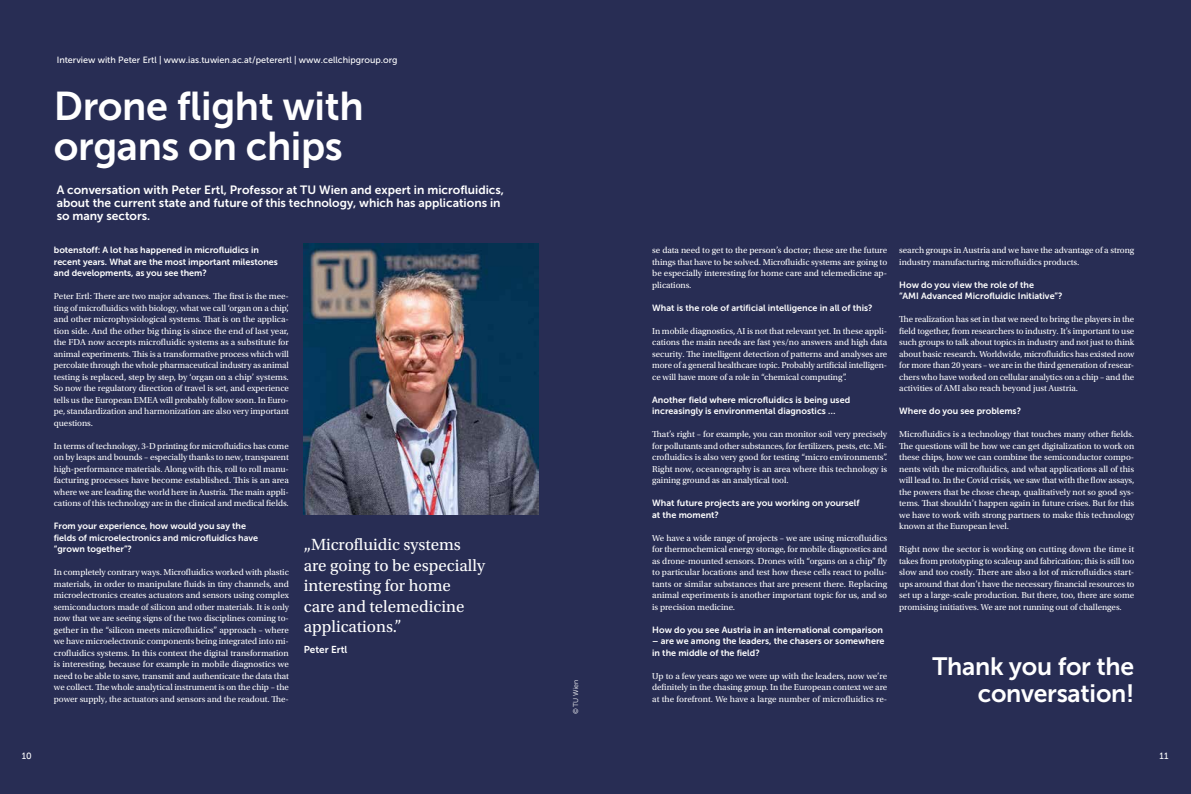
<style>
.page{position:relative;width:1191px;height:794px;background:#282d54}
.page>*{position:absolute;margin:0;border:0;box-sizing:border-box;transform-origin:0 0}
.t1{font:40px/40px "Museo Sans 700";letter-spacing:-.01em;color:#fff}
.t2{font:25px/27px "Museo Sans 700";letter-spacing:-.01em;color:#fff;text-align:right}
.t3{font:17px/20.4px "Utopia Std";color:#fff}
.t4{font:12px/13px "Museo Sans 700";color:#fff}
.t5{font:10px "Museo Sans 700";color:#fff}
.t6{font:9px/11.5px "Utopia Std";letter-spacing:-.005em;color:#fff;text-align:justify}
.t7{font:9px/11.5px "Museo Sans 700";color:#fff}
.t8{font:9px "Museo Sans 500";color:#fff}
.t9{font:7px "Museo Sans 300";color:#fff}
</style>
<div class="page">
<img style="left:304px;top:244px;width:235px;height:270px">
<p class="t8" style="left:57px;top:55px;width:342px">Interview with Peter Ertl | www.ias.tuwien.ac.at/peterertl | www.cellchipgroup.org</p>
<h1 class="t1" style="left:54px;top:86px;width:311px">Drone flight with organs on chips</h1>
<h3 class="t4" style="left:57px;top:184px;width:449px">A conversation with Peter Ertl, Professor at TU Wien and expert in microfluidics, about the current state and future of this technology, which has applications in so many sectors.</h3>
<p class="t7" style="left:54px;top:244px;width:225px">botenstoff: A lot has happened in microfluidics in recent years. What are the most important milestones and developments, as you see them?</p>
<p class="t6" style="left:54px;top:290px;width:237px">Peter Ertl: There are two major advances. The first is the mee&shy;ting of microfluidics with biology, what we call ‘organ on a chip’, and other microphysiological systems. That is on the applica&shy;tion side. And the other big thing is since the end of last year, the FDA now accepts microfluidic systems as a substitute for animal experiments. This is a transformative process which will percolate through the whole pharmaceutical industry as animal testing is replaced, step by step, by ‘organ on a chip’ systems.<br>So now the regulatory direction of travel is set, and experience tells us the European EMEA will probably follow soon. In Euro&shy;pe, standardization and harmonization are also very important questions.</p>
<p class="t6" style="left:54px;top:440px;width:236px">In terms of technology, 3-D printing for microfluidics has come on by leaps and bounds – especially thanks to new, transparent high-performance materials. Along with this, roll to roll manu&shy;facturing processes have become established. This is an area where we are leading the world here in Austria. The main appli&shy;cations of this technology are in the clinical and medical fields.</p>
<p class="t7" style="left:54px;top:520px;width:206px">From your experience, how would you say the fields of microelectronics and microfluidics have “grown together”?</p>
<p class="t6" style="left:54px;top:567px;width:237px">In completely contrary ways. Microfluidics worked with plastic materials, in order to manipulate fluids in tiny channels, and microelectronics creates actuators and sensors using complex semiconductors made of silicon and other materials. It is only now that we are seeing signs of the two disciplines coming to&shy;gether in the “silicon meets microfluidics” approach – where we have microelectronic components being integrated into mi&shy;crofluidics systems. In this context the digital transformation is interesting, because for example in mobile diagnostics we need to be able to save, transmit and authenticate the data that we collect. The whole analytical instrument is on the chip – the power supply, the actuators and sensors and the readout. The-</p>
<h3 class="t3" style="left:304px;top:535px;width:183px">„Microfluidic systems are going to be especially interesting for home care and telemedicine applications.”</h3>
<p class="t5" style="left:304px;top:644px;width:45px">Peter Ertl</p>
<p class="t9" style="left:572px;top:714px;width:36px;rotate:-90deg">© TU Wien</p>
<p class="t6" style="left:652px;top:244px;width:236px">se data need to get to the person’s doctor; these are the future things that have to be solved. Microfluidic systems are going to be especially interesting for home care and telemedicine ap&shy;plications.</p>
<p class="t7" style="left:652px;top:302px;width:222px">What is the role of artificial intelligence in all of this?</p>
<p class="t6" style="left:652px;top:325px;width:236px">In mobile diagnostics, AI is not that relevant yet. In these appli&shy;cations the main needs are fast yes/no answers and high data security. The intelligent detection of patterns and analyses are more of a general healthcare topic. Probably artificial intelligen&shy;ce will have more of a role in “chemical computing”.</p>
<p class="t7" style="left:652px;top:394px;width:199px">Another field where microfluidics is being used increasingly is environmental diagnostics …</p>
<p class="t6" style="left:652px;top:428px;width:237px">That’s right – for example, you can monitor soil very precisely for pollutants and other substances, for fertilizers, pests, etc. Mi&shy;crofluidics is also very good for testing “micro environments”.<br>Right now, oceanography is an area where this technology is gaining ground as an analytical tool.</p>
<p class="t7" style="left:652px;top:497px;width:209px">What future projects are you working on yourself at the moment?</p>
<p class="t6" style="left:652px;top:532px;width:237px">We have a wide range of projects – we are using microfluidics for thermochemical energy storage, for mobile diagnostics and as drone-mounted sensors. Drones with “organs on a chip” fly to particular locations and test how these cells react to pollu&shy;tants or similar substances that are present there. Replacing animal experiments is another important topic for us, and so is precision medicine.</p>
<p class="t7" style="left:652px;top:624px;width:232px">How do you see Austria in an international comparison</p>
<p class="t7" style="left:652px;top:635px;width:234px">– are we among the leaders, the chasers or somewhere in the middle of the field?</p>
<p class="t6" style="left:652px;top:670px;width:236px">Up to a few years ago we were up with the leaders, now we’re definitely in the chasing group. In the European context we are at the forefront. We have a large number of microfluidics re-</p>
<p class="t6" style="left:899px;top:244px;width:236px">search groups in Austria and we have the advantage of a strong industry manufacturing microfluidics products.</p>
<p class="t7" style="left:899px;top:279px;width:165px">How do you view the role of the<br>“AMI Advanced Microfluidic Initiative”?</p>
<p class="t6" style="left:899px;top:313px;width:237px">The realization has set in that we need to bring the players in the field together, from researchers to industry. It’s important to use such groups to talk about topics in industry and not just to think about basic research. Worldwide, microfluidics has existed now for more than 20 years – we are in the third generation of resear&shy;chers who have worked on cellular analytics on a chip – and the activities of AMI also reach beyond just Austria.</p>
<p class="t7" style="left:899px;top:405px;width:123px">Where do you see problems?</p>
<p class="t6" style="left:899px;top:428px;width:237px">Microfluidics is a technology that touches many other fields.<br>The questions will be how we can get digitalization to work on these chips, how we can combine the semiconductor compo&shy;nents with the microfluidics, and what applications all of this will lead to. In the Covid crisis, we saw that with the flow assays, the powers that be chose cheap, qualitatively not so good sys&shy;tems. That shouldn’t happen again in future crises. But for this we have to work with strong partners to make this technology known at the European level.</p>
<p class="t6" style="left:899px;top:543px;width:237px">Right now the sector is working on cutting down the time it takes from prototyping to scaleup and fabrication; this is still too slow and too costly. There are also a lot of microfluidics start&shy;ups around that don’t have the necessary financial resources to set up a large-scale production. But there, too, there are some promising initiatives. We are not running out of challenges.</p>
<h2 class="t2" style="left:932px;top:653px;width:203px">Thank you for the conversation!</h2>
<p class="t8" style="left:22px;top:751px;width:12px">10</p>
<p class="t8" style="left:1159px;top:751px;width:10px">11</p>
</div>
